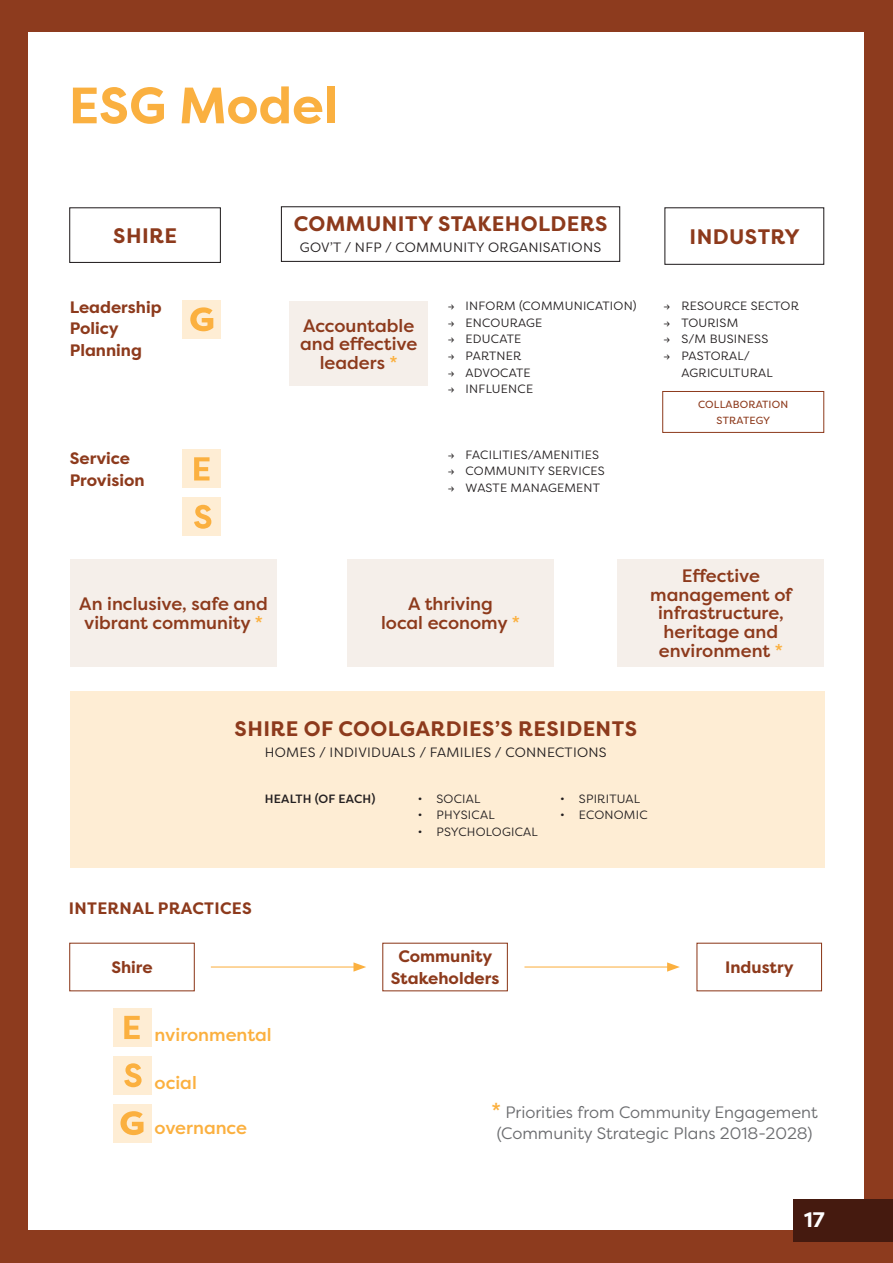
<style>
.page{position:relative;width:893px;height:1263px;background:#8d3b1e}
.page>*{position:absolute;margin:0;border:0;box-sizing:border-box;transform-origin:0 0}
.t1{font:700 51px "Filson Pro";color:#fab040}
.t2{font:700 21px "Filson Pro";letter-spacing:.02em;color:#8d3a1c}
.t3{font:700 21px "Filson Pro";color:#fff}
.t4{font:500 18px/18.6px "Filson Pro";color:#8d3a1c;text-align:center}
.t5{font:500 18px "Filson Pro";color:#fbb03f}
.t6{font:700 16.5px/21.8px "Filson Pro";color:#8d3a1c}
.t7{font:16.5px "Filson Pro";color:#6c6d70}
.t8{font:700 16.5px "Filson Pro";letter-spacing:.02em;color:#8d3a1c}
.t9{font:13.5px "Filson Pro";letter-spacing:.02em;color:#231f20}
.t10{font:12px/16.5px "Filson Pro";letter-spacing:.02em;color:#231f20}
.t11{font:500 12px "Filson Pro";letter-spacing:.02em;color:#231f20}
.t12{font:10.35px/16.5px "Filson Pro";letter-spacing:.02em;color:#8d3a1c;text-align:center}
.s1{color:#fbb03f}
.s2{font-weight:500;font-size:21px;color:#fbb03f}
</style>
<div class="page">
<div style="left:29px;top:33px;width:835px;height:1197px;background:#fff"></div>
<div style="left:793px;top:1199px;width:100px;height:42px;background:#451a0f"></div>
<div style="left:70px;top:692px;width:754px;height:176px;background:#feedd4"></div>
<div style="left:183px;top:300px;width:38px;height:38px;background:#feedd4"></div>
<svg style="left:190px;top:307px;width:23px;height:24px"></svg>
<div style="left:69px;top:207px;width:152px;height:56px;border:1px solid #231f20"></div>
<div style="left:281px;top:206px;width:339px;height:56px;border:1px solid #231f20"></div>
<div style="left:664px;top:207px;width:160px;height:58px;border:1px solid #231f20"></div>
<div style="left:662px;top:391px;width:162px;height:42px;border:1px solid #8d3a1c"></div>
<div style="left:70px;top:559px;width:207px;height:107px;background:#f5efea"></div>
<div style="left:290px;top:301px;width:138px;height:85px;background:#f5efea"></div>
<div style="left:347px;top:559px;width:207px;height:107px;background:#f5efea"></div>
<div style="left:618px;top:559px;width:206px;height:107px;background:#f5efea"></div>
<div style="left:183px;top:498px;width:38px;height:38px;background:#feedd4"></div>
<svg style="left:194px;top:505px;width:17px;height:24px"></svg>
<div style="left:183px;top:450px;width:38px;height:38px;background:#feedd4"></div>
<svg style="left:194px;top:457px;width:16px;height:23px"></svg>
<div style="left:113px;top:1104px;width:38px;height:38px;background:#feedd4"></div>
<svg style="left:120px;top:1111px;width:24px;height:24px"></svg>
<div style="left:113px;top:1056px;width:38px;height:38px;background:#feedd4"></div>
<svg style="left:124px;top:1063px;width:18px;height:24px"></svg>
<div style="left:113px;top:1008px;width:38px;height:38px;background:#feedd4"></div>
<svg style="left:124px;top:1016px;width:16px;height:23px"></svg>
<hr style="left:211px;top:966px;width:145px;height:1px;background:#fbb03f">
<svg style="left:353px;top:962px;width:13px;height:10px"></svg>
<hr style="left:524px;top:966px;width:145px;height:1px;background:#fbb03f">
<svg style="left:667px;top:962px;width:13px;height:10px"></svg>
<p class="t1" style="left:69px;top:73px;width:271px">ESG Model</p>
<p class="t2" style="left:113px;top:222px;width:65px">SHIRE</p>
<p class="t6" style="left:70px;top:296px;width:93px">Leadership</p>
<p class="t6" style="left:70px;top:318px;width:50px">Policy</p>
<p class="t6" style="left:70px;top:340px;width:74px">Planning</p>
<p class="t6" style="left:70px;top:448px;width:76px">Service<br>Provision</p>
<p class="t2" style="left:294px;top:211px;width:315px">COMMUNITY STAKEHOLDERS</p>
<p class="t9" style="left:300px;top:239px;width:303px">GOV’T / NFP / COMMUNITY ORGANISATIONS</p>
<p class="t4" style="left:300px;top:316px;width:119px">Accountable and effective leaders <span class="s1">*</span></p>
<p class="t10" style="left:447px;top:297px;width:191px">→ INFORM (COMMUNICATION)</p>
<p class="t10" style="left:447px;top:314px;width:97px">→ ENCOURAGE</p>
<p class="t10" style="left:447px;top:331px;width:76px">→ EDUCATE</p>
<p class="t10" style="left:447px;top:347px;width:76px">→ PARTNER</p>
<p class="t10" style="left:447px;top:364px;width:85px">→ ADVOCATE</p>
<p class="t10" style="left:447px;top:380px;width:88px">→ INFLUENCE</p>
<p class="t10" style="left:447px;top:446px;width:154px">→ FACILITIES/AMENITIES</p>
<p class="t10" style="left:447px;top:463px;width:159px">→ COMMUNITY SERVICES</p>
<p class="t10" style="left:447px;top:479px;width:155px">→ WASTE MANAGEMENT</p>
<p class="t2" style="left:689px;top:223px;width:112px">INDUSTRY</p>
<p class="t10" style="left:663px;top:297px;width:137px">→ RESOURCE SECTOR</p>
<p class="t10" style="left:663px;top:314px;width:77px">→ TOURISM</p>
<p class="t10" style="left:663px;top:331px;width:107px">→ S/M BUSINESS</p>
<p class="t10" style="left:681px;top:347px;width:93px;text-indent:-19px">→ PASTORAL/<br>AGRICULTURAL</p>
<p class="t12" style="left:698px;top:396px;width:92px">COLLABORATION<br>STRATEGY</p>
<p class="t4" style="left:79px;top:594px;width:190px;text-align:left">An inclusive, safe and vibrant community <span class="s1">*</span></p>
<p class="t4" style="left:381px;top:594px;width:140px">A thriving<br>local economy <span class="s1">*</span></p>
<p class="t4" style="left:650px;top:566px;width:144px">Effective management of infrastructure, heritage and environment <span class="s1">*</span></p>
<p class="t2" style="left:235px;top:715px;width:404px">SHIRE OF COOLGARDIES’S RESIDENTS</p>
<p class="t9" style="left:265px;top:743px;width:343px">HOMES / INDIVIDUALS / FAMILIES / CONNECTIONS</p>
<p class="t10" style="left:418px;top:790px;width:64px">• SOCIAL</p>
<p class="t10" style="left:418px;top:806px;width:78px">• PHYSICAL</p>
<p class="t10" style="left:418px;top:823px;width:122px">• PSYCHOLOGICAL</p>
<p class="t11" style="left:265px;top:790px;width:112px">HEALTH (OF EACH)</p>
<p class="t10" style="left:560px;top:790px;width:81px">• SPIRITUAL</p>
<p class="t10" style="left:560px;top:806px;width:89px">• ECONOMIC</p>
<p class="t8" style="left:69px;top:898px;width:185px">INTERNAL PRACTICES</p>
<p class="t6" style="left:111px;top:957px;width:43px">Shire</p>
<p class="t5" style="left:155px;top:1022px;width:119px">nvironmental</p>
<p class="t5" style="left:155px;top:1070px;width:44px">ocial</p>
<p class="t5" style="left:155px;top:1115px;width:94px">overnance</p>
<p class="t6" style="left:391px;top:946px;width:110px;text-align:center">Community<br>Stakeholders</p>
<p class="t6" style="left:725px;top:957px;width:70px">Industry</p>
<p class="t7" style="left:491px;top:1101px;width:328px"><span class="s2">*</span> Priorities from Community Engagement</p>
<p class="t7" style="left:497px;top:1122px;width:317px">(Community Strategic Plans 2018-2028)</p>
<p class="t3" style="left:804px;top:1206px;width:22px">17</p>
</div>
